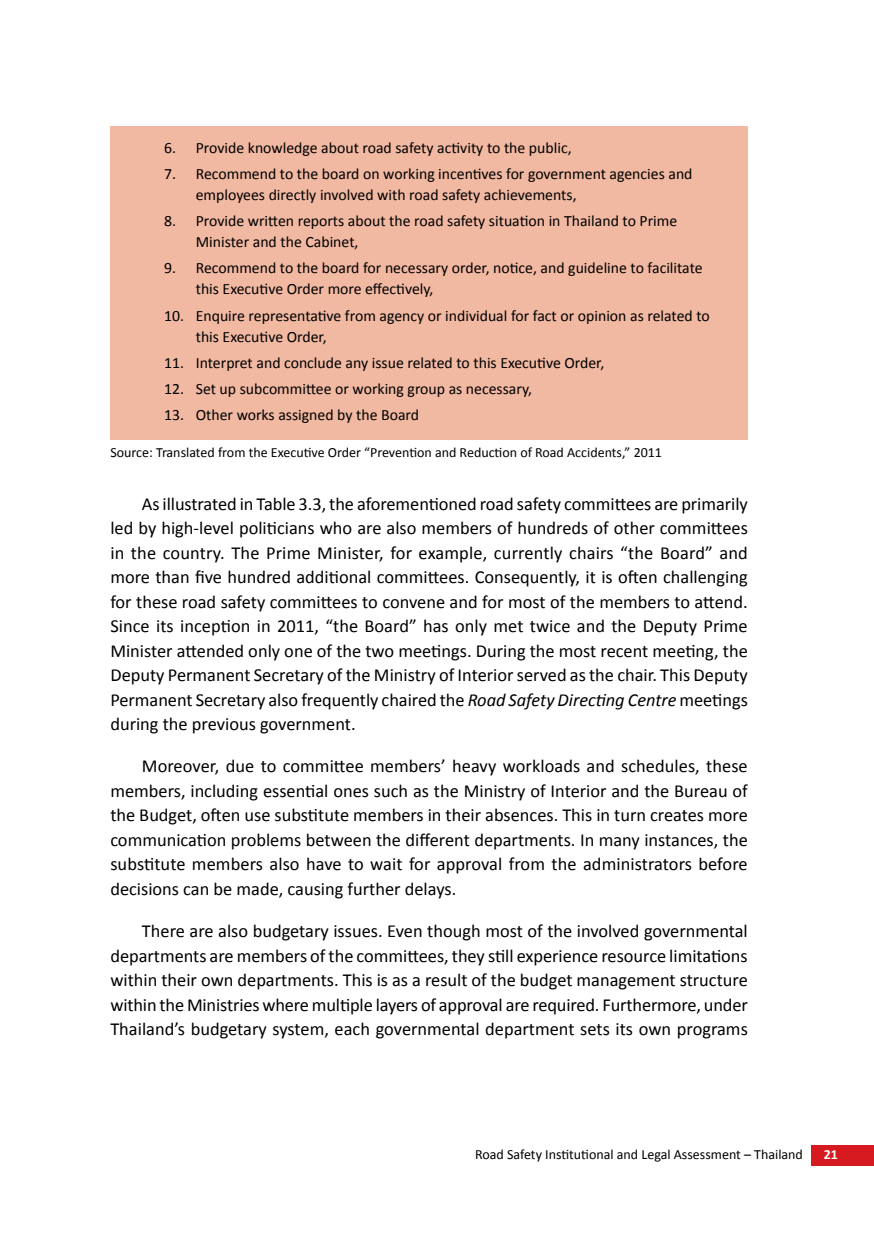
<style>
.page{position:relative;width:874px;height:1241px;background:#fff}
.page>*{position:absolute;margin:0;border:0;box-sizing:border-box;transform-origin:0 0}
.t1{font:18.38px/24.5px "Calibri";color:#000;text-align:justify}
.t2{font:15.75px/21px "Calibri";color:#000}
.t3{font:14px "Calibri";color:#000}
.t4{font:700 14px "Calibri";color:#fff}
.s1{font-style:italic}
</style>
<div class="page">
<div style="left:810px;top:1144px;width:63px;height:21px;background:#d71920"></div>
<div style="left:110px;top:126px;width:637px;height:313px;background:#f1b8a2"></div>
<p class="t2" style="left:164px;top:137px;width:408px">6. Provide knowledge about road safety activity to the public,</p>
<p class="t2" style="left:196px;top:163px;width:498px;text-indent:-32px">7. Recommend to the board on working incentives for government agencies and employees directly involved with road safety achievements,</p>
<p class="t2" style="left:196px;top:211px;width:483px;text-indent:-32px">8. Provide written reports about the road safety situation in Thailand to Prime<br>Minister and the Cabinet,</p>
<p class="t2" style="left:196px;top:258px;width:508px;text-indent:-32px">9. Recommend to the board for necessary order, notice, and guideline to facilitate this Executive Order more effectively,</p>
<p class="t2" style="left:196px;top:305px;width:515px;text-indent:-32px">10. Enquire representative from agency or individual for fact or opinion as related to this Executive Order,</p>
<p class="t2" style="left:164px;top:352px;width:441px">11. Interpret and conclude any issue related to this Executive Order,</p>
<p class="t2" style="left:164px;top:378px;width:369px">12. Set up subcommittee or working group as necessary,</p>
<p class="t2" style="left:164px;top:404px;width:256px">13. Other works assigned by the Board</p>
<p class="t3" style="left:110px;top:443px;width:553px">Source: Translated from the Executive Order “Prevention and Reduction of Road Accidents,” 2011</p>
<p class="t1" style="left:110px;top:491px;width:638px;text-indent:31px">As illustrated in Table 3.3, the aforementioned road safety committees are primarily led by high-level politicians who are also members of hundreds of other committees in the country. The Prime Minister, for example, currently chairs “the Board” and more than five hundred additional committees. Consequently, it is often challenging for these road safety committees to convene and for most of the members to attend.<br>Since its inception in 2011, “the Board” has only met twice and the Deputy Prime Minister attended only one of the two meetings. During the most recent meeting, the Deputy Permanent Secretary of the Ministry of Interior served as the chair. This Deputy Permanent Secretary also frequently chaired the <span class="s1">Road Safety Directing Centre</span> meetings during the previous government.</p>
<p class="t1" style="left:110px;top:754px;width:638px;text-indent:31px">Moreover, due to committee members’ heavy workloads and schedules, these members, including essential ones such as the Ministry of Interior and the Bureau of the Budget, often use substitute members in their absences. This in turn creates more communication problems between the different departments. In many instances, the substitute members also have to wait for approval from the administrators before decisions can be made, causing further delays.</p>
<p class="t1" style="left:110px;top:918px;width:638px;text-indent:31px">There are also budgetary issues. Even though most of the involved governmental departments are members of the committees, they still experience resource limitations within their own departments. This is as a result of the budget management structure within the Ministries where multiple layers of approval are required. Furthermore, under Thailand’s budgetary system, each governmental department sets its own programs</p>
<p class="t3" style="left:475px;top:1145px;width:329px">Road Safety Institutional and Legal Assessment – Thailand</p>
<p class="t4" style="left:823px;top:1145px;width:16px">21</p>
</div>
